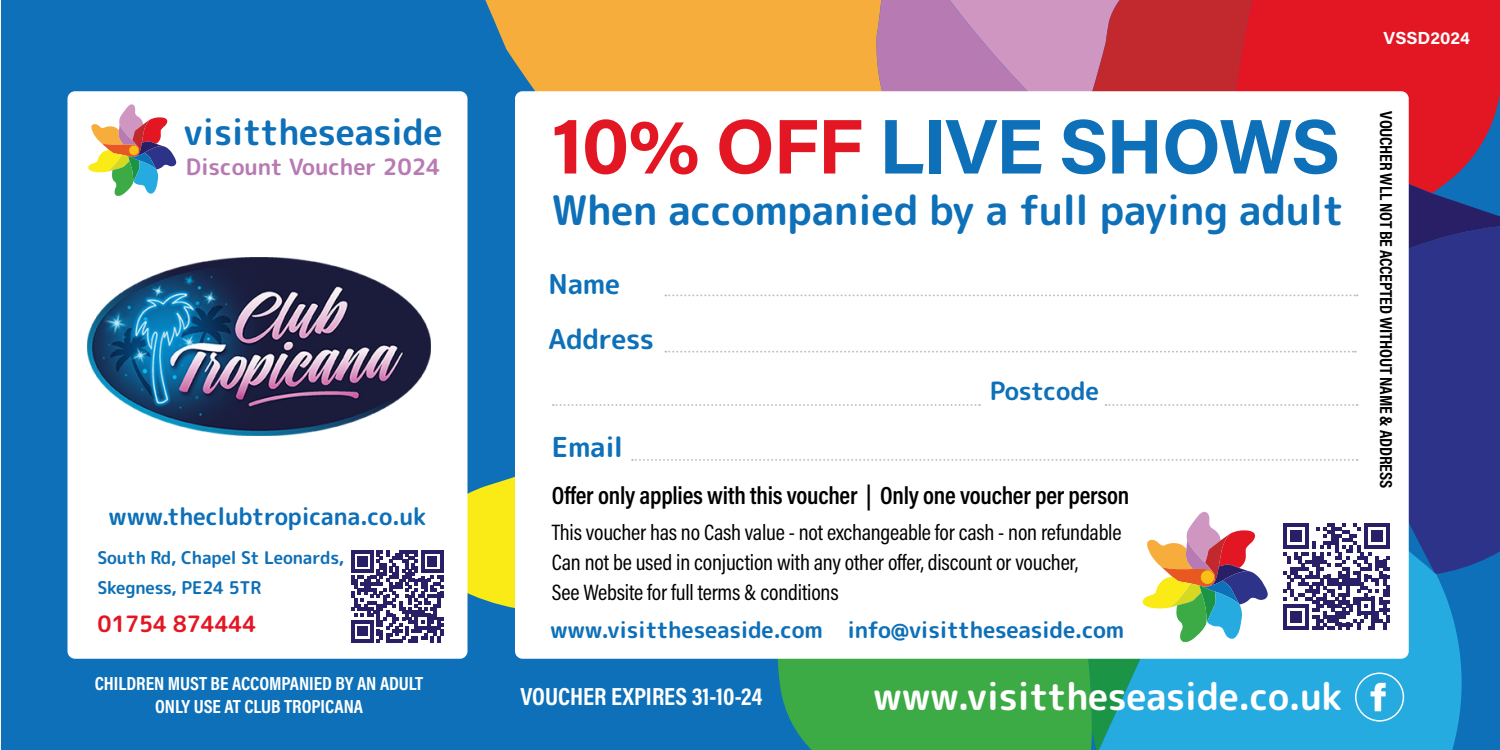
<style>
.page{position:relative;width:1500px;height:750px;background:#fff}
.page>*{position:absolute;margin:0;border:0;box-sizing:border-box;transform-origin:0 0}
.t1{font:700 77.5px "Acumin Pro";letter-spacing:-.02em;color:#0d70b8}
.t2{font:40.75px "rounded mplus 1 c bold";letter-spacing:-.01em;color:#0d70b8}
.t3{font:37.5px "rounded mplus 1 c bold";letter-spacing:-.01em;color:#fff}
.t4{font:35.75px "rounded mplus 1 c bold";letter-spacing:-.01em;color:#0d70b8}
.t5{font:27.5px "rounded mplus 1 c bold";letter-spacing:-.01em;color:#0d70b8}
.t6{font:600 25px "Acumin Pro Cond";letter-spacing:-.01em;color:#000}
.t7{font:700 25px "Acumin Pro Cond";color:#fff}
.t8{font:25px "rounded mplus 1 c bold";letter-spacing:-.01em;color:#0d70b8}
.t9{font:23.75px "rounded mplus 1 c bold";letter-spacing:-.01em;color:#0d70b8}
.t10{font:22.5px/30px "Acumin Pro Cond";letter-spacing:-.01em;color:#000}
.t11{font:22.5px "rounded mplus 1 c bold";letter-spacing:-.01em;color:#0d70b8}
.t12{font:22.5px "rounded mplus 1 c bold";color:#b87ab3}
.t13{font:22.5px "rounded mplus 1 c bold";letter-spacing:-.01em;color:#e31724}
.t14{font:700 19.25px "Acumin Pro Cond";letter-spacing:-.005em;color:#fff}
.t15{font:700 17.5px "Acumin Pro Cond";letter-spacing:-.01em;color:#000}
.t16{font:17.5px/30px "rounded mplus 1 c bold";letter-spacing:-.01em;color:#0d70b8}
.t17{font:700 17.5px "Acumin Pro";color:#fff}
.s1{color:#e31724}
</style>
<div class="page">
<div style="left:1px;top:0;width:1499px;height:750px;background:#0d70b8"></div>
<div style="left:1337px;top:0;width:163px;height:158px;background:#e31724"></div>
<svg style="left:1157px;top:0;width:180px;height:91px;background:#d21f28"></svg>
<div style="left:485px;top:0;width:390px;height:96px;background:#f7ad3b"></div>
<svg style="left:875px;top:0;width:282px;height:91px;background:#c4789f"></svg>
<svg style="left:1409px;top:158px;width:91px;height:68px"></svg>
<div style="left:1409px;top:226px;width:91px;height:340px;background:#2e338a"></div>
<svg style="left:468px;top:476px;width:47px;height:132px;background:#dfdd29"></svg>
<div style="left:1409px;top:324px;width:26px;height:115px;background:#2e338a"></div>
<svg style="left:1097px;top:439px;width:372px;height:311px;background:#2592c8"></svg>
<div style="left:777px;top:659px;width:315px;height:91px;background:#3dab45"></div>
<div style="left:515px;top:91px;width:894px;height:568px;background:#fff;border-radius:8px"></div>
<div style="left:68px;top:91px;width:400px;height:568px;background:#fff;border-radius:8px"></div>
<img style="left:87px;top:258px;width:343px;height:177px">
<svg style="left:1143px;top:512px;width:125px;height:130px"></svg>
<svg style="left:88px;top:104px;width:88px;height:92px"></svg>
<svg style="left:665px;top:294px;width:693px;height:59px"></svg>
<svg style="left:1106px;top:404px;width:252px;height:2px"></svg>
<svg style="left:553px;top:404px;width:427px;height:2px"></svg>
<svg style="left:632px;top:459px;width:726px;height:2px"></svg>
<svg style="left:1355px;top:673px;width:49px;height:49px;background:#4fbbe5"></svg>
<svg style="left:351px;top:550px;width:92px;height:92px"></svg>
<svg style="left:1283px;top:523px;width:107px;height:107px"></svg>
<p class="t4" style="left:184px;top:106px;width:260px">visittheseaside</p>
<p class="t12" style="left:186px;top:150px;width:256px">Discount Voucher 2024</p>
<p class="t9" style="left:109px;top:499px;width:319px">www.theclubtropicana.co.uk</p>
<p class="t16" style="left:98px;top:543px;width:248px">South Rd, Chapel St Leonards,<br>Skegness, PE24 5TR</p>
<p class="t13" style="left:98px;top:607px;width:161px">01754 874444</p>
<p class="t14" style="left:95px;top:671px;width:330px">CHILDREN MUST BE ACCOMPANIED BY AN ADULT</p>
<p class="t14" style="left:155px;top:694px;width:210px">ONLY USE AT CLUB TROPICANA</p>
<p class="t1" style="left:552px;top:92px;width:790px"><span class="s1">10% OFF</span> LIVE SHOWS</p>
<p class="t2" style="left:552px;top:181px;width:794px">When accompanied by a full paying adult</p>
<p class="t5" style="left:549px;top:264px;width:73px">Name</p>
<p class="t5" style="left:549px;top:319px;width:107px">Address</p>
<p class="t5" style="left:552px;top:428px;width:73px">Email</p>
<p class="t8" style="left:990px;top:373px;width:111px">Postcode</p>
<p class="t6" style="left:552px;top:479px;width:579px">Offer only applies with this voucher | Only one voucher per person</p>
<p class="t10" style="left:552px;top:517px;width:571px">This voucher has no Cash value - not exchangeable for cash - non refundable</p>
<p class="t10" style="left:552px;top:547px;width:528px">Can not be used in conjuction with any other offer, discount or voucher,<br>See Website for full terms &amp; conditions</p>
<p class="t11" style="left:550px;top:613px;width:576px">www.visittheseaside.com info@visittheseaside.com</p>
<p class="t7" style="left:520px;top:680px;width:243px">VOUCHER EXPIRES 31-10-24</p>
<p class="t3" style="left:873px;top:669px;width:471px">www.visittheseaside.co.uk</p>
<p class="t17" style="left:1384px;top:25px;width:88px">VSSD2024</p>
<p class="t15" style="left:1398px;top:111px;width:378px;rotate:90deg">VOUCHER WLL NOT BE ACCEPTED WITHOUT NAME &amp; ADDRESS</p>
</div>
